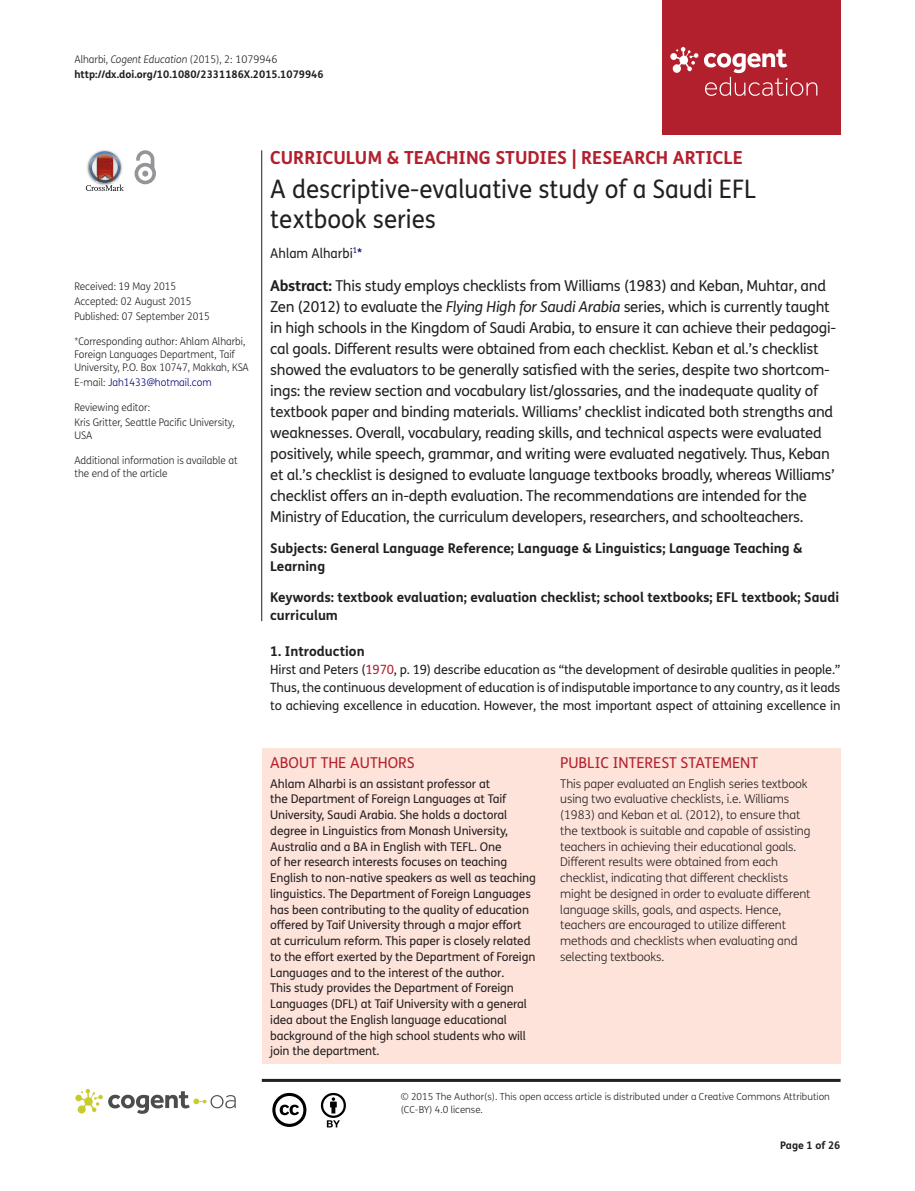
<style>
.page{position:relative;width:915px;height:1191px;background:#fff}
.page>*{position:absolute;margin:0;border:0;box-sizing:border-box;transform-origin:0 0}
.t1{font:25.5px/30px "FS Me Pro";color:#231f20;scale:.95 1}
.t2{font:700 18px "FS Me Pro";color:#b3202d}
.t3{font:15px/21px "FS Me Pro";letter-spacing:-.015em;color:#231f20}
.t4{font:15px "FS Me Pro";color:#b3202d}
.t5{font:700 13.5px/18px "FS Me Pro";color:#231f20}
.t6{font:13.5px "FS Me Pro";color:#231f20;scale:.95 1}
.t7{font:12.75px/18px "FS Me Pro";letter-spacing:-.015em;color:#231f20;text-align:justify}
.t8{font:12px/15.8px "FS Me Pro";letter-spacing:-.01em;color:#231f20}
.t9{font:300 12px/15.8px "FS Me Pro";letter-spacing:-.01em;color:#231f20}
.t10{font:300 10.5px/12.8px "FS Me Pro";color:#231f20;scale:.95 1}
.t11{font:700 10.5px/15px "FS Me Pro";color:#231f20}
.t12{font:300 10.5px "FS Me Pro";color:#000080;scale:.95 1}
.t13{font:300 9.75px/12.8px "FS Me Pro";color:#231f20}
.s1{font-weight:300}
.s2{font-weight:300;font-style:italic}
.s3{color:#231f20}
.s4{color:#000080}
.s5{font-weight:700}
.s6{font-style:italic}
.s7{color:#b3202d}
</style>
<div class="page">
<div style="left:661px;top:0;width:179px;height:134px;background:#b3202d"></div>
<svg style="left:670px;top:47px;width:147px;height:49px"></svg>
<div style="left:261px;top:748px;width:579px;height:315px;background:#fde3da"></div>
<svg style="left:86px;top:151px;width:38px;height:40px"></svg>
<svg style="left:134px;top:150px;width:22px;height:34px"></svg>
<hr style="left:261px;top:150px;width:1px;height:471px;background:#231f20">
<hr style="left:262px;top:1078px;width:578px;height:3px;background:#231f20">
<svg style="left:75px;top:1089px;width:161px;height:24px"></svg>
<svg style="left:272px;top:1093px;width:34px;height:34px"></svg>
<svg style="left:321px;top:1093px;width:25px;height:34px"></svg>
<p class="t11" style="left:74px;top:51px;width:251px"><span class="s1">Alharbi,</span> <span class="s2">Cogent Education</span> <span class="s1">(2015), 2: 1079946 </span>http://dx.doi.org/10.1080/2331186X.2015.1079946</p>
<p class="t10" style="left:74px;top:279px;width:144px;line-height:14.9px">Received: 19 May 2015<br>Accepted: 02 August 2015<br>Published: 07 September 2015</p>
<p class="t10" style="left:74px;top:335px;width:185px">*Corresponding author: Ahlam Alharbi,<br>Foreign Languages Department, Taif<br>University, P.O. Box 10747, Makkah, KSA</p>
<p class="t12" style="left:74px;top:375px;width:146px"><span class="s3">E-mail:</span> Jah1433@hotmail.com</p>
<p class="t10" style="left:74px;top:400px;width:170px;line-height:14.9px">Reviewing editor:<br>Kris Gritter, Seattle Pacific University,</p>
<p class="t10" style="left:74px;top:428px;width:20px">USA</p>
<p class="t10" style="left:74px;top:454px;width:173px">Additional information is available at the end of the article</p>
<p class="t2" style="left:270px;top:143px;width:474px">CURRICULUM &amp; TEACHING STUDIES | RESEARCH ARTICLE</p>
<h1 class="t1" style="left:270px;top:174px;width:513px">A descriptive-evaluative study of a Saudi EFL textbook series</h1>
<p class="t6" style="left:270px;top:243px;width:98px">Ahlam Alharbi<sup>1</sup><span class="s4">*</span></p>
<p class="t3" style="left:270px;top:275px;width:567px"><span class="s5">Abstract:</span> This study employs checklists from Williams (1983) and Keban, Muhtar, and Zen (2012) to evaluate the <span class="s6">Flying High for Saudi Arabia</span> series, which is currently taught in high schools in the Kingdom of Saudi Arabia, to ensure it can achieve their pedagogi&shy;cal goals. Different results were obtained from each checklist. Keban et al.’s checklist showed the evaluators to be generally satisfied with the series, despite two shortcom&shy;ings: the review section and vocabulary list/glossaries, and the inadequate quality of textbook paper and binding materials. Williams’ checklist indicated both strengths and weaknesses. Overall, vocabulary, reading skills, and technical aspects were evaluated positively, while speech, grammar, and writing were evaluated negatively. Thus, Keban et al.’s checklist is designed to evaluate language textbooks broadly, whereas Williams’ checklist offers an in-depth evaluation. The recommendations are intended for the Ministry of Education, the curriculum developers, researchers, and schoolteachers.</p>
<p class="t5" style="left:270px;top:539px;width:533px">Subjects: General Language Reference; Language &amp; Linguistics; Language Teaching &amp;<br>Learning</p>
<p class="t5" style="left:270px;top:587px;width:570px">Keywords: textbook evaluation; evaluation checklist; school textbooks; EFL textbook; Saudi curriculum</p>
<p class="t5" style="left:270px;top:641px;width:96px">1. Introduction</p>
<p class="t7" style="left:270px;top:660px;width:571px">Hirst and Peters (<span class="s7">1970</span>, p. 19) describe education as “the development of desirable qualities in people.” Thus, the continuous development of education is of indisputable importance to any country, as it leads to achieving excellence in education. However, the most important aspect of attaining excellence in</p>
<p class="t4" style="left:270px;top:752px;width:146px">ABOUT THE AUTHORS</p>
<p class="t8" style="left:270px;top:775px;width:267px">Ahlam Alharbi is an assistant professor at<br>the Department of Foreign Languages at Taif University, Saudi Arabia. She holds a doctoral degree in Linguistics from Monash University, Australia and a BA in English with TEFL. One<br>of her research interests focuses on teaching English to non-native speakers as well as teaching linguistics. The Department of Foreign Languages has been contributing to the quality of education offered by Taif University through a major effort<br>at curriculum reform. This paper is closely related to the effort exerted by the Department of Foreign Languages and to the interest of the author.<br>This study provides the Department of Foreign Languages (DFL) at Taif University with a general idea about the English language educational background of the high school students who will join the department.</p>
<p class="t4" style="left:560px;top:752px;width:199px">PUBLIC INTEREST STATEMENT</p>
<p class="t9" style="left:560px;top:775px;width:252px">This paper evaluated an English series textbook using two evaluative checklists, i.e. Williams (1983) and Keban et al. (2012), to ensure that the textbook is suitable and capable of assisting teachers in achieving their educational goals.<br>Different results were obtained from each checklist, indicating that different checklists might be designed in order to evaluate different language skills, goals, and aspects. Hence, teachers are encouraged to utilize different methods and checklists when evaluating and selecting textbooks.</p>
<p class="t13" style="left:400px;top:1090px;width:430px">© 2015 The Author(s). This open access article is distributed under a Creative Commons Attribution (CC-BY) 4.0 license.</p>
<p class="t11" style="left:780px;top:1137px;width:62px">Page 1 of 26</p>
</div>
